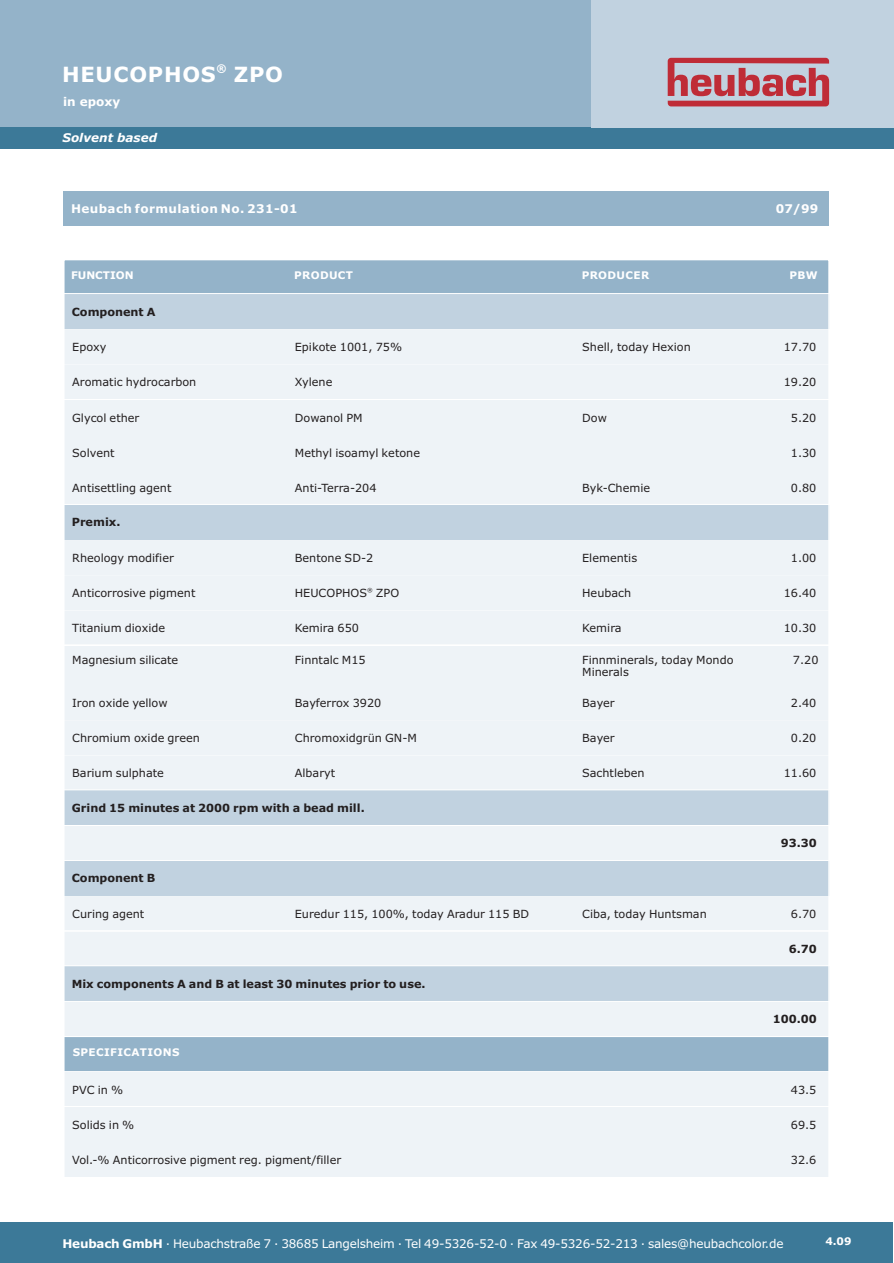
<style>
.page{position:relative;width:894px;height:1263px;background:#fff}
.page>*{position:absolute;margin:0;border:0;box-sizing:border-box;transform-origin:0 0}
.t1{font:700 21px "Verdana";letter-spacing:.035em;color:#fff}
.t2{font:12px "Verdana";letter-spacing:-.02em;color:#fff}
.t3{font:700 12px "Verdana";letter-spacing:.035em;color:#fff}
.t4{font:italic 700 12px "Verdana";color:#fff}
.t5{font:11.25px/11.6px "Verdana";color:#231f20}
.t6{font:700 11.25px "Verdana";color:#231f20}
.t7{font:700 10.5px "Verdana";letter-spacing:.035em;color:#fff}
.t8{font:700 10.5px "Verdana";color:#fff}
.t9{font:5.7px "Verdana";color:#231f20}
.s1{font-weight:700}
</style>
<div class="page">
<div style="left:0;top:0;width:591px;height:128px;background:#94b3c9"></div>
<div style="left:0;top:128px;width:894px;height:21px;background:#3c7998"></div>
<div style="left:591px;top:0;width:303px;height:128px;background:#c1d2e0"></div>
<div style="left:64px;top:192px;width:765px;height:34px;background:#94b3c9"></div>
<div style="left:64px;top:260px;width:765px;height:34px;background:#94b3c9"></div>
<div style="left:0;top:1222px;width:893px;height:41px;background:#3c7998"></div>
<div style="left:64px;top:897px;width:765px;height:34px;background:#eef3f7"></div>
<div style="left:64px;top:756px;width:765px;height:34px;background:#eef3f7"></div>
<div style="left:64px;top:721px;width:765px;height:34px;background:#eef3f7"></div>
<div style="left:64px;top:685px;width:765px;height:34px;background:#eef3f7"></div>
<div style="left:64px;top:611px;width:765px;height:34px;background:#eef3f7"></div>
<div style="left:64px;top:576px;width:765px;height:34px;background:#eef3f7"></div>
<div style="left:64px;top:541px;width:765px;height:34px;background:#eef3f7"></div>
<div style="left:64px;top:470px;width:765px;height:34px;background:#eef3f7"></div>
<div style="left:64px;top:435px;width:765px;height:34px;background:#eef3f7"></div>
<div style="left:64px;top:400px;width:765px;height:34px;background:#eef3f7"></div>
<div style="left:64px;top:365px;width:765px;height:34px;background:#eef3f7"></div>
<div style="left:64px;top:330px;width:765px;height:34px;background:#eef3f7"></div>
<div style="left:64px;top:1142px;width:765px;height:34px;background:#eef3f7"></div>
<div style="left:64px;top:1107px;width:765px;height:34px;background:#eef3f7"></div>
<div style="left:64px;top:1072px;width:765px;height:34px;background:#eef3f7"></div>
<div style="left:64px;top:646px;width:765px;height:38px;background:#eef3f7"></div>
<div style="left:64px;top:1037px;width:765px;height:34px;background:#94b3c9"></div>
<div style="left:64px;top:1002px;width:765px;height:34px;background:#eef3f7"></div>
<div style="left:64px;top:932px;width:765px;height:34px;background:#eef3f7"></div>
<hr style="left:64px;top:930px;width:765px;height:2px;background:#fff">
<div style="left:64px;top:826px;width:765px;height:34px;background:#eef3f7"></div>
<div style="left:64px;top:967px;width:765px;height:34px;background:#c1d2e0"></div>
<hr style="left:64px;top:965px;width:765px;height:1px;background:#fff">
<div style="left:64px;top:861px;width:765px;height:34px;background:#c1d2e0"></div>
<div style="left:64px;top:791px;width:765px;height:34px;background:#c1d2e0"></div>
<div style="left:64px;top:505px;width:765px;height:34px;background:#c1d2e0"></div>
<div style="left:64px;top:294px;width:765px;height:34px;background:#c1d2e0"></div>
<hr style="left:64px;top:293px;width:765px;height:1px;background:#fff">
<svg style="left:668px;top:58px;width:161px;height:48px"></svg>
<p class="t7" style="left:217px;top:64px;width:12px">®</p>
<h1 class="t1" style="left:62px;top:66px;width:222px">HEUCOPHOS ZPO</h1>
<p class="t3" style="left:63px;top:97px;width:59px">in epoxy</p>
<p class="t4" style="left:63px;top:133px;width:96px">Solvent based</p>
<p class="t3" style="left:71px;top:204px;width:228px">Heubach formulation No. 231-01</p>
<p class="t3" style="left:776px;top:204px;width:44px">07/99</p>
<p class="t8" style="left:71px;top:271px;width:64px">FUNCTION</p>
<p class="t7" style="left:294px;top:271px;width:60px">PRODUCT</p>
<p class="t7" style="left:582px;top:271px;width:69px">PRODUCER</p>
<p class="t7" style="left:790px;top:271px;width:30px">PBW</p>
<p class="t6" style="left:72px;top:307px;width:85px">Component A</p>
<p class="t5" style="left:72px;top:342px;width:36px">Epoxy</p>
<p class="t5" style="left:295px;top:342px;width:109px">Epikote 1001, 75%</p>
<p class="t5" style="left:582px;top:342px;width:110px">Shell, today Hexion</p>
<p class="t5" style="left:784px;top:342px;width:34px">17.70</p>
<p class="t5" style="left:72px;top:378px;width:126px">Aromatic hydrocarbon</p>
<p class="t5" style="left:295px;top:378px;width:39px">Xylene</p>
<p class="t5" style="left:784px;top:378px;width:34px">19.20</p>
<p class="t5" style="left:72px;top:413px;width:69px">Glycol ether</p>
<p class="t5" style="left:295px;top:413px;width:69px">Dowanol PM</p>
<p class="t5" style="left:582px;top:413px;width:26px">Dow</p>
<p class="t5" style="left:791px;top:413px;width:27px">5.20</p>
<p class="t5" style="left:72px;top:448px;width:44px">Solvent</p>
<p class="t5" style="left:295px;top:448px;width:127px">Methyl isoamyl ketone</p>
<p class="t5" style="left:791px;top:448px;width:27px">1.30</p>
<p class="t5" style="left:72px;top:483px;width:101px">Antisettling agent</p>
<p class="t5" style="left:295px;top:483px;width:83px">Anti-Terra-204</p>
<p class="t5" style="left:582px;top:483px;width:69px">Byk-Chemie</p>
<p class="t5" style="left:791px;top:483px;width:27px">0.80</p>
<p class="t6" style="left:72px;top:518px;width:50px">Premix.</p>
<p class="t5" style="left:72px;top:553px;width:103px">Rheology modifier</p>
<p class="t5" style="left:295px;top:553px;width:80px">Bentone SD-2</p>
<p class="t5" style="left:582px;top:553px;width:57px">Elementis</p>
<p class="t5" style="left:791px;top:553px;width:27px">1.00</p>
<p class="t5" style="left:72px;top:588px;width:125px">Anticorrosive pigment</p>
<p class="t9" style="left:367px;top:587px;width:7px">®</p>
<p class="t5" style="left:295px;top:588px;width:106px">HEUCOPHOS ZPO</p>
<p class="t5" style="left:582px;top:588px;width:51px">Heubach</p>
<p class="t5" style="left:784px;top:588px;width:34px">16.40</p>
<p class="t5" style="left:72px;top:624px;width:95px">Titanium dioxide</p>
<p class="t5" style="left:295px;top:624px;width:66px">Kemira 650</p>
<p class="t5" style="left:582px;top:624px;width:41px">Kemira</p>
<p class="t5" style="left:784px;top:624px;width:34px">10.30</p>
<p class="t5" style="left:72px;top:655px;width:108px">Magnesium silicate</p>
<p class="t5" style="left:295px;top:655px;width:72px">Finntalc M15</p>
<p class="t5" style="left:582px;top:655px;width:153px">Finnminerals, today Mondo<br>Minerals</p>
<p class="t5" style="left:793px;top:655px;width:27px">7.20</p>
<p class="t5" style="left:72px;top:698px;width:97px">Iron oxide yellow</p>
<p class="t5" style="left:295px;top:698px;width:88px">Bayferrox 3920</p>
<p class="t5" style="left:582px;top:698px;width:34px">Bayer</p>
<p class="t5" style="left:791px;top:698px;width:27px">2.40</p>
<p class="t5" style="left:72px;top:733px;width:129px">Chromium oxide green</p>
<p class="t5" style="left:295px;top:733px;width:124px">Chromoxidgrün GN-M</p>
<p class="t5" style="left:582px;top:733px;width:34px">Bayer</p>
<p class="t5" style="left:791px;top:733px;width:27px">0.20</p>
<p class="t5" style="left:72px;top:769px;width:93px">Barium sulphate</p>
<p class="t5" style="left:295px;top:769px;width:42px">Albaryt</p>
<p class="t5" style="left:582px;top:769px;width:64px">Sachtleben</p>
<p class="t5" style="left:784px;top:769px;width:34px">11.60</p>
<p class="t6" style="left:72px;top:803px;width:294px">Grind 15 minutes at 2000 rpm with a bead mill.</p>
<p class="t6" style="left:72px;top:874px;width:85px">Component B</p>
<p class="t6" style="left:781px;top:839px;width:38px">93.30</p>
<p class="t5" style="left:72px;top:909px;width:74px">Curing agent</p>
<p class="t5" style="left:295px;top:909px;width:236px">Euredur 115, 100%, today Aradur 115 BD</p>
<p class="t5" style="left:582px;top:909px;width:126px">Ciba, today Huntsman</p>
<p class="t5" style="left:791px;top:909px;width:27px">6.70</p>
<p class="t6" style="left:72px;top:979px;width:355px">Mix components A and B at least 30 minutes prior to use.</p>
<p class="t7" style="left:73px;top:1048px;width:108px">SPECIFICATIONS</p>
<p class="t6" style="left:789px;top:945px;width:30px">6.70</p>
<p class="t6" style="left:773px;top:1015px;width:46px">100.00</p>
<p class="t5" style="left:72px;top:1085px;width:52px">PVC in %</p>
<p class="t5" style="left:791px;top:1085px;width:27px">43.5</p>
<p class="t5" style="left:72px;top:1120px;width:64px">Solids in %</p>
<p class="t5" style="left:791px;top:1120px;width:27px">69.5</p>
<p class="t5" style="left:72px;top:1155px;width:270px">Vol.-% Anticorrosive pigment reg. pigment/filler</p>
<p class="t5" style="left:791px;top:1155px;width:27px">32.6</p>
<p class="t2" style="left:166px;top:1235px;width:6px">.</p>
<p class="t2" style="left:274px;top:1235px;width:6px">.</p>
<p class="t2" style="left:398px;top:1235px;width:6px">.</p>
<p class="t2" style="left:510px;top:1235px;width:6px">.</p>
<p class="t2" style="left:641px;top:1235px;width:6px">.</p>
<p class="t7" style="left:825px;top:1237px;width:28px">4.09</p>
<p class="t2" style="left:62px;top:1238px;width:723px"><span class="s1">Heubach GmbH</span> Heubachstraße 7 38685 Langelsheim Tel 49-5326-52-0 Fax 49-5326-52-213 sales@heubachcolor.de</p>
</div>
